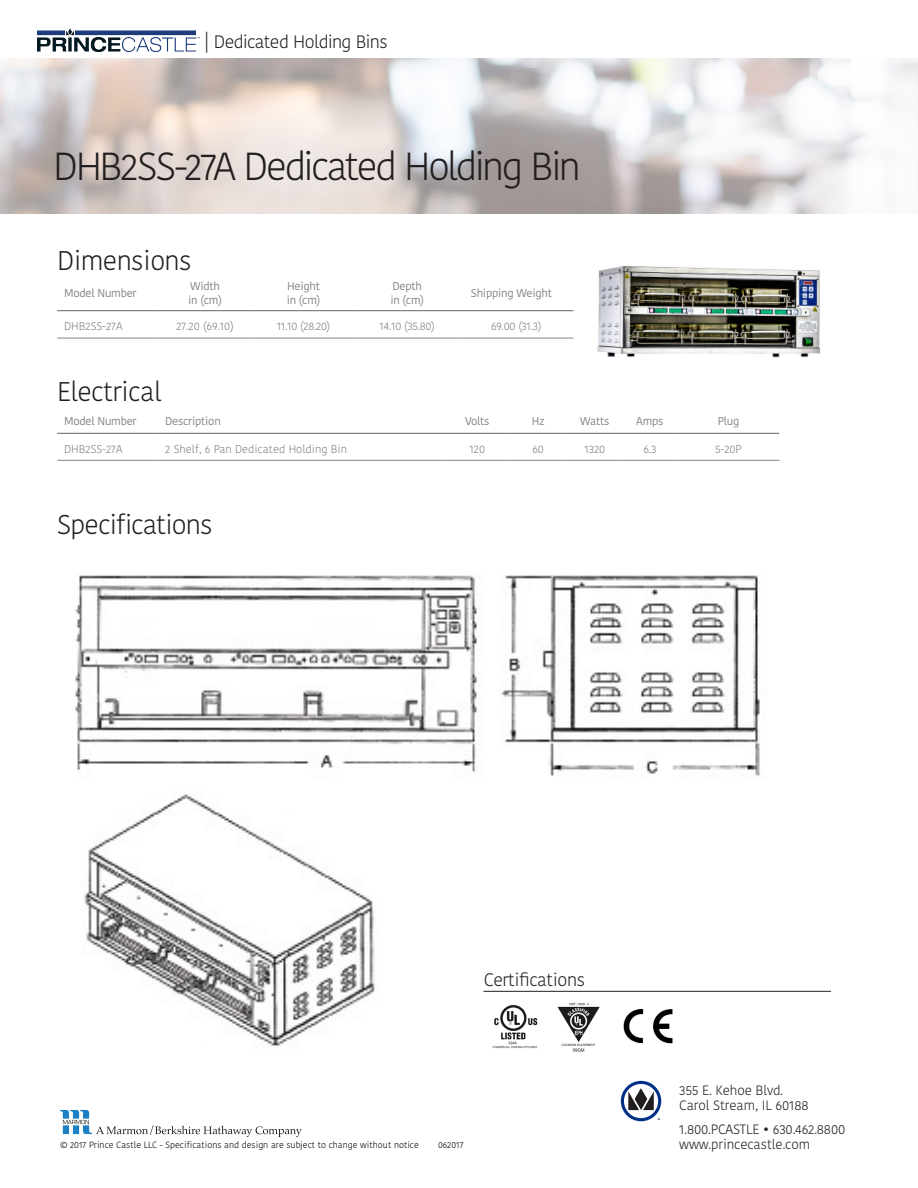
<style>
.page{position:relative;width:918px;height:1188px;background:#fff}
.page>*{position:absolute;margin:0;border:0;box-sizing:border-box;transform-origin:0 0}
.t1{font:300 39px "Kohinoor Devanagari";letter-spacing:-.065em;color:#231f20}
.t2{font:300 27px "Kohinoor Devanagari";letter-spacing:-.025em;color:#231f20}
.t3{font:300 18px "Kohinoor Devanagari";letter-spacing:-.025em;color:#231f20}
.t4{font:300 13.5px "Kohinoor Devanagari";letter-spacing:-.01em;color:#231f20}
.t5{font:300 11.25px "Kohinoor Devanagari";color:#808285}
.t6{font:11.25px "Kohinoor Devanagari";letter-spacing:-.02em;color:#808285}
.t7{font:300 9px "Kohinoor Devanagari";color:#000}
.t8{font:700 5.7px "Myriad Pro";color:#211d1e}
.s1{font-size:19.5px}
.s2{color:#fff}
</style>
<div class="page">
<img style="left:38px;top:29px;width:161px;height:22px">
<div style="left:621px;top:1081px;width:40px;height:40px;border:3px solid #003186;border-radius:50%"></div>
<svg style="left:628px;top:1088px;width:26px;height:22px"></svg>
<svg style="left:60px;top:1110px;width:242px;height:27px"></svg>
<hr style="left:57px;top:310px;width:102px;height:1px;background:#636366">
<hr style="left:159px;top:310px;width:93px;height:1px;background:#636366">
<hr style="left:252px;top:310px;width:103px;height:1px;background:#636366">
<hr style="left:355px;top:310px;width:104px;height:1px;background:#636366">
<hr style="left:459px;top:310px;width:114px;height:1px;background:#636366">
<hr style="left:57px;top:338px;width:102px;height:1px;background:#808285">
<hr style="left:159px;top:338px;width:93px;height:1px;background:#808285">
<hr style="left:252px;top:338px;width:103px;height:1px;background:#808285">
<hr style="left:355px;top:338px;width:104px;height:1px;background:#808285">
<hr style="left:459px;top:338px;width:114px;height:1px;background:#808285">
<svg style="left:57px;top:432px;width:722px;height:1px"></svg>
<hr style="left:57px;top:433px;width:102px;height:1px;background:#636366">
<hr style="left:159px;top:433px;width:287px;height:1px;background:#636366">
<hr style="left:446px;top:433px;width:63px;height:1px;background:#636366">
<hr style="left:509px;top:433px;width:59px;height:1px;background:#636366">
<hr style="left:568px;top:433px;width:54px;height:1px;background:#636366">
<hr style="left:622px;top:433px;width:56px;height:1px;background:#636366">
<hr style="left:678px;top:433px;width:101px;height:1px;background:#636366">
<hr style="left:57px;top:460px;width:102px;height:1px;background:#808285">
<hr style="left:159px;top:460px;width:287px;height:1px;background:#808285">
<hr style="left:446px;top:460px;width:63px;height:1px;background:#808285">
<hr style="left:509px;top:460px;width:59px;height:1px;background:#808285">
<hr style="left:568px;top:460px;width:54px;height:1px;background:#808285">
<hr style="left:622px;top:460px;width:56px;height:1px;background:#808285">
<hr style="left:678px;top:460px;width:101px;height:1px;background:#808285">
<img style="left:536px;top:212px;width:355px;height:146px">
<img style="left:75px;top:575px;width:685px;height:201px">
<img style="left:84px;top:794px;width:291px;height:252px">
<img style="left:492px;top:1005px;width:46px;height:43px">
<hr style="left:483px;top:991px;width:348px;height:1px;background:#231f20">
<img style="left:557px;top:1002px;width:43px;height:50px">
<img style="left:623px;top:1009px;width:50px;height:35px">
<p class="t3" style="left:204px;top:31px;width:185px"><span class="s1">|</span> Dedicated Holding Bins</p>
<p class="t1" style="left:53px;top:144px;width:529px">DHB2SS-27A Dedicated Holding Bin</p>
<p class="t2" style="left:57px;top:245px;width:136px">Dimensions</p>
<p class="t6" style="left:64px;top:287px;width:74px">Model Number</p>
<p class="t6" style="left:190px;top:280px;width:31px">Width</p>
<p class="t6" style="left:188px;top:293px;width:35px">in (cm)</p>
<p class="t6" style="left:287px;top:280px;width:34px">Height</p>
<p class="t6" style="left:287px;top:293px;width:35px">in (cm)</p>
<p class="t6" style="left:392px;top:280px;width:31px">Depth</p>
<p class="t6" style="left:390px;top:293px;width:35px">in (cm)</p>
<p class="t6" style="left:471px;top:287px;width:92px">Shipping Weight<span class="s2">g)</span></p>
<p class="t5" style="left:64px;top:320px;width:60px">DHB2SS-27A</p>
<p class="t5" style="left:176px;top:320px;width:59px">27.20 (69.10)</p>
<p class="t5" style="left:277px;top:320px;width:55px">11.10 (28.20)</p>
<p class="t5" style="left:380px;top:320px;width:57px">14.10 (35.80)</p>
<p class="t5" style="left:491px;top:320px;width:52px">69.00 (31.3)</p>
<p class="t2" style="left:57px;top:376px;width:106px">Electrical</p>
<p class="t6" style="left:64px;top:414px;width:74px">Model Number</p>
<p class="t6" style="left:165px;top:414px;width:57px">Description</p>
<p class="t6" style="left:465px;top:414px;width:26px">Volts</p>
<p class="t6" style="left:532px;top:414px;width:14px">Hz</p>
<p class="t6" style="left:580px;top:414px;width:31px">Watts</p>
<p class="t6" style="left:636px;top:414px;width:29px">Amps</p>
<p class="t6" style="left:718px;top:414px;width:23px">Plug</p>
<p class="t5" style="left:64px;top:442px;width:60px">DHB2SS-27A</p>
<p class="t5" style="left:165px;top:442px;width:183px">2 Shelf, 6 Pan Dedicated Holding Bin</p>
<p class="t5" style="left:470px;top:442px;width:17px">120</p>
<p class="t5" style="left:532px;top:442px;width:13px">60</p>
<p class="t5" style="left:584px;top:442px;width:22px">1320</p>
<p class="t5" style="left:643px;top:442px;width:15px">6.3</p>
<p class="t5" style="left:715px;top:442px;width:28px">5-20P</p>
<p class="t2" style="left:57px;top:509px;width:157px">Specifications</p>
<p class="t3" style="left:484px;top:969px;width:103px">Certifications</p>
<p class="t7" style="left:60px;top:1139px;width:360px">© 2017 Prince Castle LLC - Specifications and design are subject to change without notice</p>
<p class="t7" style="left:438px;top:1139px;width:27px">062017</p>
<p class="t8" style="left:658px;top:1116px;width:4px">®</p>
<p class="t4" style="left:679px;top:1082px;width:105px">355 E. Kehoe Blvd.</p>
<p class="t4" style="left:679px;top:1097px;width:131px">Carol Stream, IL 60188</p>
<p class="t4" style="left:679px;top:1121px;width:168px">1.800.PCASTLE • 630.462.8800</p>
<p class="t4" style="left:679px;top:1136px;width:132px">www.princecastle.com</p>
</div>
